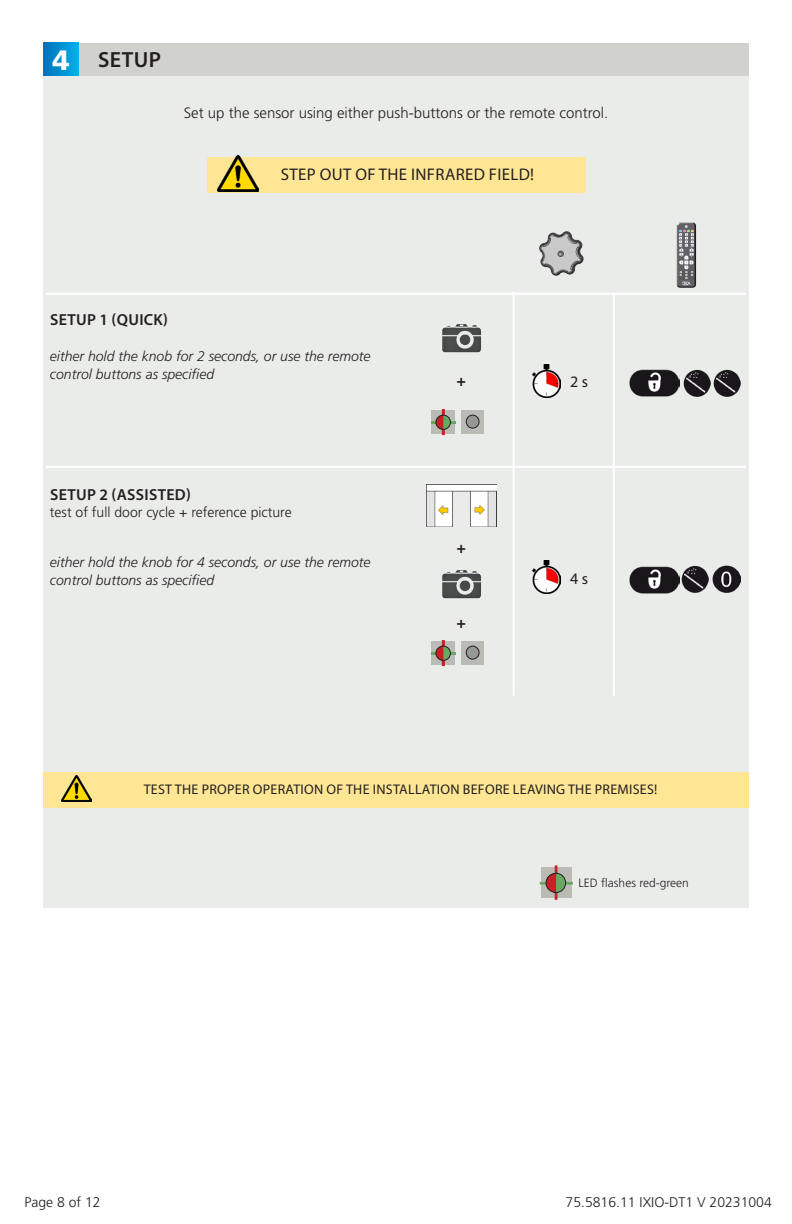
<style>
.page{position:relative;width:792px;height:1224px;background:#fff}
.page>*{position:absolute;margin:0;border:0;box-sizing:border-box;transform-origin:0 0}
.t1{font:900 28px "Frutiger LT Std";color:#fff}
.t2{font:600 22px "Myriad Pro";letter-spacing:.02em;color:#231f20}
.t3{font:16.8px "Myriad Pro";letter-spacing:.02em;color:#231f20}
.t4{font:600 16px "Myriad Pro";letter-spacing:.02em;color:#231f20}
.t5{font:16px "Myriad Pro";color:#231f20}
.t6{font:700 16px "Frutiger LT Std";color:#231f20}
.t7{font:300 15px "Frutiger LT Std";color:#231f20}
.t8{font:italic 300 14px/18px "Frutiger LT Std";color:#231f20}
.t9{font:300 14px "Frutiger LT Std";color:#231f20}
.t10{font:14px "Myriad Pro";letter-spacing:.02em;color:#231f20}
.t11{font:300 12px "Frutiger LT Std";color:#231f20}
</style>
<div class="page">
<div style="left:43px;top:77px;width:706px;height:831px;background:#eaecea"></div>
<div style="left:44px;top:772px;width:705px;height:36px;background:#ffe694"></div>
<img style="left:62px;top:776px;width:29px;height:26px">
<img style="left:677px;top:222px;width:20px;height:65px">
<img style="left:539px;top:231px;width:45px;height:45px">
<div style="left:207px;top:157px;width:378px;height:36px;background:#ffe694"></div>
<img style="left:217px;top:155px;width:42px;height:37px">
<hr style="left:46px;top:466px;width:700px;height:2px;background:#fff">
<hr style="left:46px;top:293px;width:700px;height:2px;background:#fff">
<hr style="left:513px;top:292px;width:2px;height:404px;background:#fff">
<hr style="left:613px;top:293px;width:2px;height:403px;background:#fff">
<div style="left:461px;top:410px;width:23px;height:24px;background:#bbbbb5"></div>
<div style="left:466px;top:415px;width:13px;height:13px;background:#969991;border-radius:50%"></div>
<div style="left:466px;top:415px;width:14px;height:14px;border:1px solid #231f20;border-radius:50%"></div>
<div style="left:461px;top:641px;width:23px;height:24px;background:#bbbbb5"></div>
<div style="left:466px;top:646px;width:13px;height:13px;background:#969991;border-radius:50%"></div>
<div style="left:466px;top:646px;width:14px;height:14px;border:1px solid #231f20;border-radius:50%"></div>
<div style="left:432px;top:411px;width:23px;height:23px;background:#bbbbb5"></div>
<hr style="left:442px;top:409px;width:3px;height:26px;background:#c72026">
<hr style="left:431px;top:421px;width:25px;height:3px;background:#68a961">
<div style="left:437px;top:415px;width:13px;height:14px;background:#68a961;border-radius:50%"></div>
<div style="left:437px;top:415px;width:14px;height:15px;border:1px solid #231f20;border-radius:50%"></div>
<svg style="left:435px;top:414px;width:9px;height:16px"></svg>
<div style="left:432px;top:642px;width:23px;height:23px;background:#bbbbb5"></div>
<hr style="left:442px;top:640px;width:3px;height:26px;background:#c72026">
<hr style="left:431px;top:652px;width:25px;height:3px;background:#68a961">
<div style="left:437px;top:646px;width:13px;height:14px;background:#68a961;border-radius:50%"></div>
<div style="left:437px;top:646px;width:14px;height:15px;border:1px solid #231f20;border-radius:50%"></div>
<svg style="left:435px;top:645px;width:9px;height:16px"></svg>
<img style="left:426px;top:484px;width:71px;height:43px">
<img style="left:684px;top:369px;width:27px;height:27px">
<img style="left:682px;top:565px;width:27px;height:27px">
<img style="left:712px;top:565px;width:28px;height:28px">
<img style="left:713px;top:369px;width:27px;height:27px">
<img style="left:533px;top:364px;width:28px;height:33px">
<img style="left:533px;top:561px;width:28px;height:33px">
<img style="left:442px;top:324px;width:39px;height:29px">
<img style="left:442px;top:570px;width:39px;height:29px">
<img style="left:629px;top:369px;width:50px;height:27px">
<img style="left:629px;top:567px;width:50px;height:27px">
<div style="left:44px;top:43px;width:705px;height:33px;background:#d1d2cd"></div>
<div style="left:43px;top:43px;width:36px;height:33px;background:linear-gradient(to right,#006fb9,#00b0eb)"></div>
<div style="left:541px;top:868px;width:30px;height:30px;background:#bbbbb5"></div>
<hr style="left:555px;top:865px;width:2px;height:35px;background:#c72026">
<hr style="left:540px;top:882px;width:33px;height:3px;background:#68a961">
<div style="left:548px;top:873px;width:18px;height:19px;background:#68a961;border-radius:50%"></div>
<div style="left:547px;top:873px;width:19px;height:20px;border:1px solid #231f20;border-radius:50%"></div>
<svg style="left:545px;top:872px;width:12px;height:21px"></svg>
<p class="t1" style="left:53px;top:43px;width:19px">4</p>
<p class="t2" style="left:98px;top:46px;width:65px">SETUP</p>
<p class="t7" style="left:184px;top:105px;width:426px">Set up the sensor using either push-buttons or the remote control.</p>
<p class="t3" style="left:281px;top:164px;width:255px">STEP OUT OF THE INFRARED FIELD!</p>
<p class="t4" style="left:50px;top:309px;width:119px">SETUP 1 (QUICK)</p>
<p class="t8" style="left:50px;top:348px;width:322px">either hold the knob for 2 seconds, or use the remote control buttons as specified</p>
<p class="t4" style="left:50px;top:484px;width:142px">SETUP 2 (ASSISTED)</p>
<p class="t9" style="left:50px;top:504px;width:243px">test of full door cycle + reference picture</p>
<p class="t8" style="left:50px;top:553px;width:322px">either hold the knob for 4 seconds, or use the remote control buttons as specified</p>
<p class="t6" style="left:456px;top:371px;width:11px">+</p>
<p class="t6" style="left:456px;top:538px;width:11px">+</p>
<p class="t6" style="left:456px;top:613px;width:11px">+</p>
<p class="t5" style="left:570px;top:372px;width:19px">2 s</p>
<p class="t5" style="left:570px;top:569px;width:19px">4 s</p>
<p class="t10" style="left:144px;top:781px;width:515px">TEST THE PROPER OPERATION OF THE INSTALLATION BEFORE LEAVING THE PREMISES!</p>
<p class="t11" style="left:579px;top:876px;width:112px">LED flashes red-green</p>
<p class="t9" style="left:24px;top:1194px;width:78px">Page 8 of 12</p>
<p class="t9" style="left:566px;top:1194px;width:208px">75.5816.11 IXIO-DT1 V 20231004</p>
</div>
